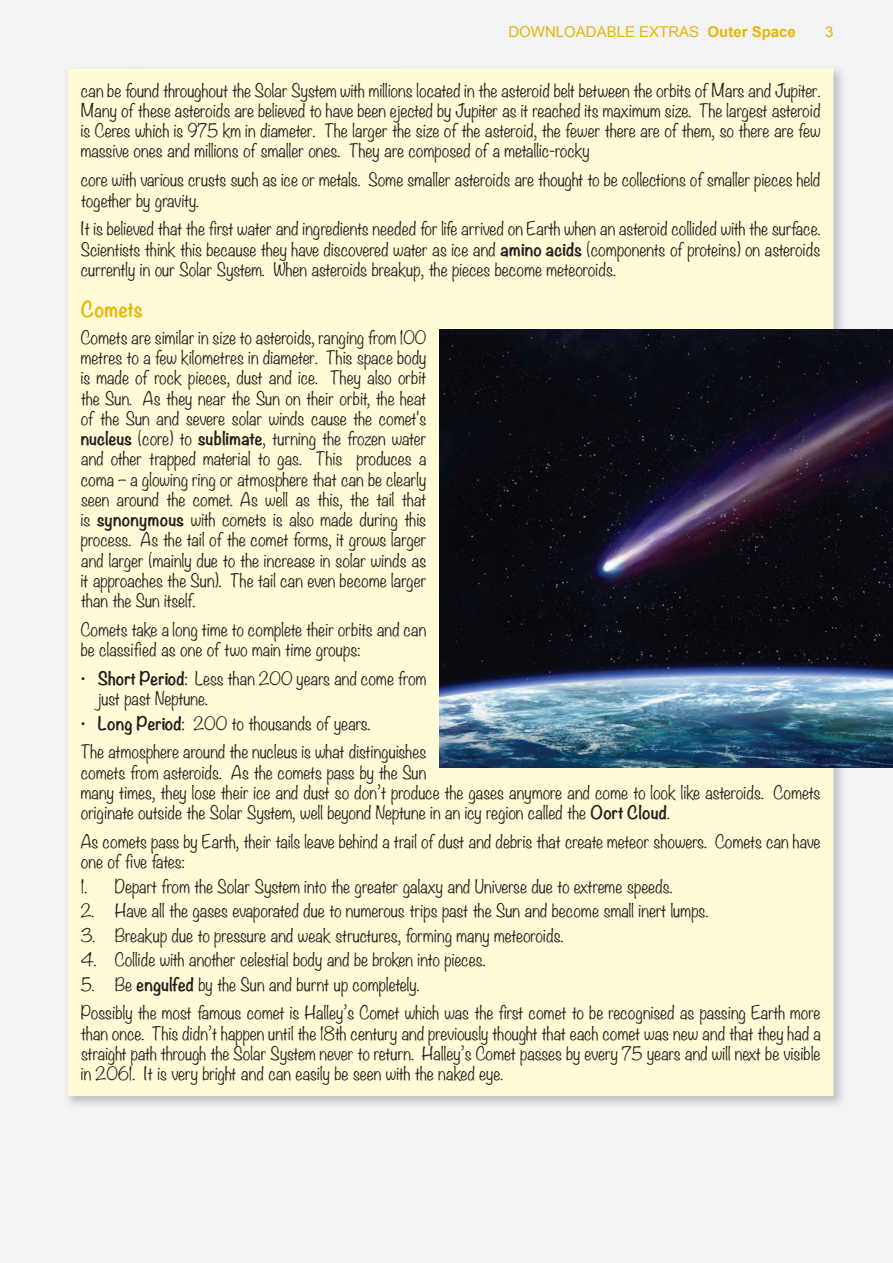
<style>
.page{position:relative;width:893px;height:1263px;background:#f2f3f4}
.page>*{position:absolute;margin:0;border:0;box-sizing:border-box;transform-origin:0 0}
.t1{font:700 19.5px "Noteworthy";color:#e6b609}
.t2{font:300 16.5px/20.2px "Noteworthy";color:#231f20}
.t3{font:15px "Arial";color:#e6b609}
.s1{font-weight:700}
</style>
<div class="page">
<div style="left:68px;top:68px;width:765px;height:1028px;background:#fffbd6"></div>
<img style="left:439px;top:330px;width:454px;height:437px">
<p class="t3" style="left:508px;top:23px;width:289px">DOWNLOADABLE EXTRAS <span class="s1">Outer Space</span></p>
<p class="t3" style="left:825px;top:23px;width:10px">3</p>
<p class="t2" style="left:81px;top:79px;width:741px;text-align:justify">can be found throughout the Solar System with millions located in the asteroid belt between the orbits of Mars and Jupiter.<br>Many of these asteroids are believed to have been ejected by Jupiter as it reached its maximum size. The largest asteroid is Ceres which is 975 km in diameter. The larger the size of the asteroid, the fewer there are of them, so there are few massive ones and millions of smaller ones. They are composed of a metallic-rocky</p>
<p class="t2" style="left:81px;top:168px;width:741px">core with various crusts such as ice or metals. Some smaller asteroids are thought to be collections of smaller pieces held together by gravity.</p>
<p class="t2" style="left:81px;top:217px;width:741px;text-align:justify">It is believed that the first water and ingredients needed for life arrived on Earth when an asteroid collided with the surface.<br>Scientists think this because they have discovered water as ice and <span class="s1">amino acids</span> (components of proteins) on asteroids currently in our Solar System. When asteroids breakup, the pieces become meteoroids.</p>
<p class="t1" style="left:81px;top:292px;width:64px">Comets</p>
<p class="t2" style="left:81px;top:326px;width:347px;text-align:justify">Comets are similar in size to asteroids, ranging from 100 metres to a few kilometres in diameter. This space body is made of rock pieces, dust and ice. They also orbit the Sun. As they near the Sun on their orbit, the heat of the Sun and severe solar winds cause the comet's <span class="s1">nucleus</span> (core) to <span class="s1">sublimate</span>, turning the frozen water and other trapped material to gas. This produces a coma – a glowing ring or atmosphere that can be clearly seen around the comet. As well as this, the tail that is <span class="s1">synonymous</span> with comets is also made during this process. As the tail of the comet forms, it grows larger and larger (mainly due to the increase in solar winds as it approaches the Sun). The tail can even become larger than the Sun itself.</p>
<p class="t2" style="left:81px;top:618px;width:347px">Comets take a long time to complete their orbits and can be classified as one of two main time groups:</p>
<p class="t2" style="left:98px;top:667px;width:330px;text-indent:-17px">• <span class="s1">Short Period</span>: Less than 200 years and come from just past Neptune.</p>
<p class="t2" style="left:81px;top:707px;width:347px;line-height:28.8px">• <span class="s1">Long Period</span>: 200 to thousands of years.<br>The atmosphere around the nucleus is what distinguishes</p>
<p class="t2" style="left:81px;top:761px;width:741px">comets from asteroids. As the comets pass by the Sun<br>many times, they lose their ice and dust so don’t produce the gases anymore and come to look like asteroids. Comets originate outside the Solar System, well beyond Neptune in an icy region called the <span class="s1">Oort Cloud</span>.</p>
<p class="t2" style="left:81px;top:830px;width:741px">As comets pass by Earth, their tails leave behind a trail of dust and debris that create meteor showers. Comets can have one of five fates:</p>
<p class="t2" style="left:81px;top:875px;width:593px">1. Depart from the Solar System into the greater galaxy and Universe due to extreme speeds.</p>
<p class="t2" style="left:81px;top:899px;width:629px">2. Have all the gases evaporated due to numerous trips past the Sun and become small inert lumps.</p>
<p class="t2" style="left:81px;top:924px;width:484px">3. Breakup due to pressure and weak structures, forming many meteoroids.</p>
<p class="t2" style="left:81px;top:948px;width:406px">4. Collide with another celestial body and be broken into pieces.</p>
<p class="t2" style="left:81px;top:968px;width:741px;line-height:28.8px">5. Be <span class="s1">engulfed</span> by the Sun and burnt up completely.<br>Possibly the most famous comet is Halley’s Comet which was the first comet to be recognised as passing Earth more</p>
<p class="t2" style="left:81px;top:1022px;width:741px;text-align:justify">than once. This didn’t happen until the 18th century and previously thought that each comet was new and that they had a straight path through the Solar System never to return. Halley’s Comet passes by every 75 years and will next be visible in 2061. It is very bright and can easily be seen with the naked eye.</p>
</div>
